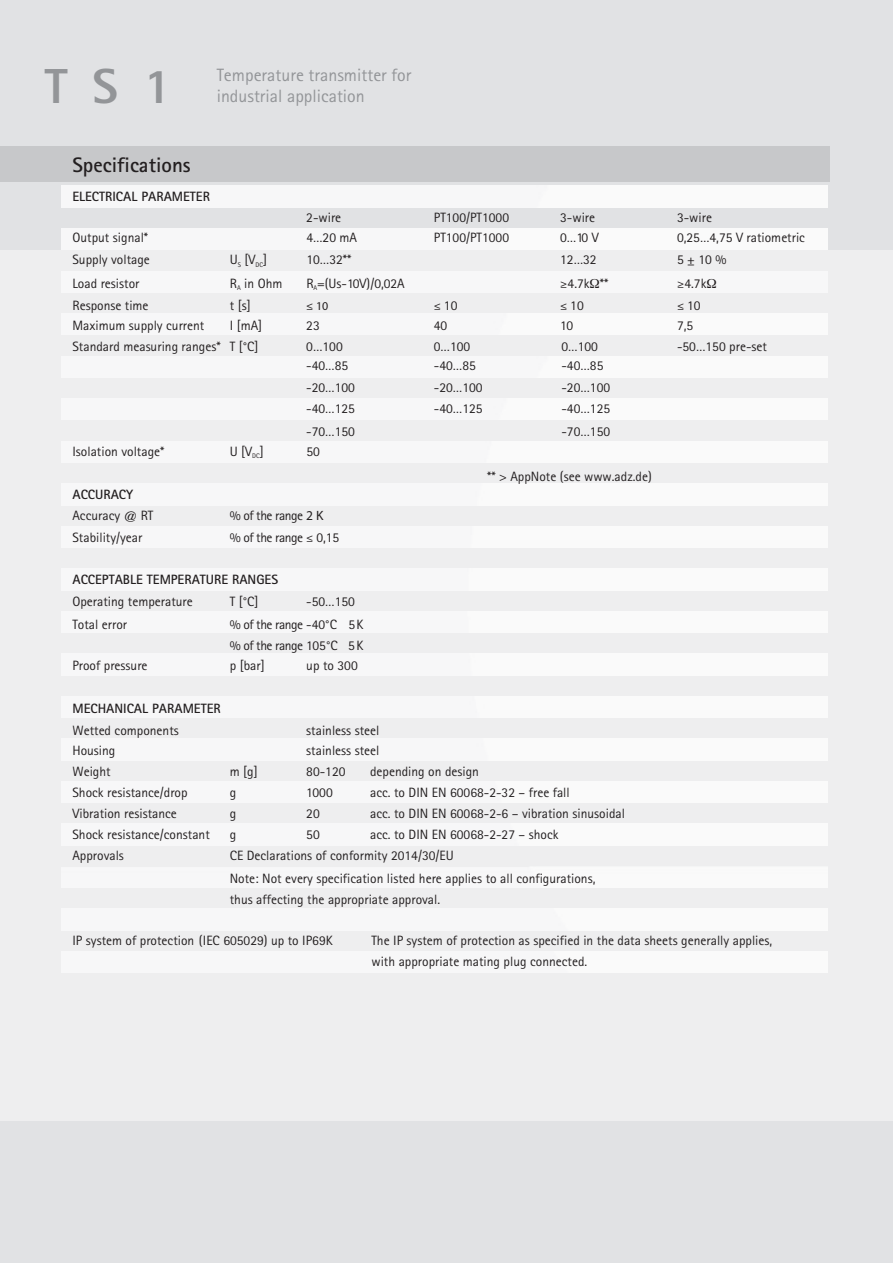
<style>
.page{position:relative;width:893px;height:1263px;background:#fff}
.page>*{position:absolute;margin:0;border:0;box-sizing:border-box;transform-origin:0 0}
.t1{font:800 49.2px "Rotis Sans Serif";color:#939598}
.t2{font:700 21px "Rotis Sans Serif";color:#231f20}
.t3{font:17.85px/20.9px "Rotis Sans Serif";color:#939598}
.t4{font:13.5px/19.8px "Rotis Sans Serif";color:#231f20}
.t5{font:700 13.5px "Rotis Sans Serif";color:#231f20}
.t6{font:13.5px/21.5px "Rotis Sans Serif";letter-spacing:-.035em;color:#231f20}
.t7{font:12px "Myriad Pro";color:#231f20}
.t8{font:6.75px "Rotis Sans Serif";color:#231f20}
.s1{font-family:"Myriad Pro";font-size:12px}
.s2{font-family:"Myriad Pro"}
</style>
<div class="page">
<div style="left:0;top:249px;width:893px;height:872px;background:#eeeeef"></div>
<div style="left:0;top:0;width:893px;height:250px;background:#e1e2e4"></div>
<div style="left:0;top:1121px;width:893px;height:142px;background:#e1e2e4"></div>
<div style="left:0;top:146px;width:829px;height:35px;background:#c7c8ca"></div>
<div style="left:62px;top:186px;width:766px;height:21px;background:#f7f7f8"></div>
<div style="left:477px;top:484px;width:351px;height:21px;background:#fafafa"></div>
<div style="left:471px;top:526px;width:357px;height:21px;background:#fafafa"></div>
<div style="left:468px;top:569px;width:360px;height:21px;background:#fafafa"></div>
<div style="left:467px;top:611px;width:361px;height:22px;background:#fafafa"></div>
<div style="left:487px;top:441px;width:341px;height:21px;background:#fafafa"></div>
<div style="left:499px;top:399px;width:329px;height:21px;background:#fafafa"></div>
<div style="left:475px;top:696px;width:353px;height:21px;background:#fafafa"></div>
<div style="left:483px;top:739px;width:345px;height:21px;background:#fafafa"></div>
<div style="left:511px;top:824px;width:317px;height:21px;background:#fafafa"></div>
<div style="left:530px;top:867px;width:298px;height:20px;background:#fafafa"></div>
<div style="left:470px;top:654px;width:358px;height:21px;background:#fafafa"></div>
<div style="left:495px;top:781px;width:333px;height:22px;background:#fafafa"></div>
<div style="left:554px;top:909px;width:274px;height:21px;background:#fafafa"></div>
<div style="left:554px;top:951px;width:274px;height:22px;background:#fafafa"></div>
<div style="left:538px;top:356px;width:290px;height:21px;background:#fafafa"></div>
<div style="left:499px;top:313px;width:329px;height:22px;background:#fafafa"></div>
<div style="left:62px;top:228px;width:766px;height:22px;background:#f7f7f8"></div>
<div style="left:62px;top:271px;width:766px;height:21px;background:#f7f7f8"></div>
<h1 class="t1" style="left:45px;top:55px;width:128px">TS1</h1>
<h3 class="t3" style="left:217px;top:64px;width:196px">Temperature transmitter for industrial application</h3>
<h2 class="t2" style="left:72px;top:151px;width:120px">Specifications</h2>
<p class="t5" style="left:72px;top:188px;width:139px">ELECTRICAL PARAMETER</p>
<p class="t4" style="left:306px;top:207px;width:36px">2-wire</p>
<p class="t4" style="left:434px;top:207px;width:77px">PT100/PT1000</p>
<p class="t4" style="left:560px;top:207px;width:36px">3-wire</p>
<p class="t4" style="left:677px;top:207px;width:36px">3-wire</p>
<p class="t4" style="left:72px;top:228px;width:77px">Output signal*</p>
<p class="t4" style="left:306px;top:228px;width:52px">4…20 mA</p>
<p class="t4" style="left:434px;top:228px;width:77px">PT100/PT1000</p>
<p class="t4" style="left:560px;top:228px;width:40px">0…10 V</p>
<p class="t4" style="left:677px;top:228px;width:130px">0,25…4,75 V ratiometric</p>
<p class="t4" style="left:72px;top:250px;width:79px">Supply voltage</p>
<p class="t4" style="left:230px;top:250px;width:39px">U [V ]</p>
<p class="t4" style="left:306px;top:250px;width:47px">10…32**</p>
<p class="t4" style="left:560px;top:250px;width:38px">12…32</p>
<p class="t4" style="left:677px;top:250px;width:51px">5 ± 10 %</p>
<p class="t4" style="left:72px;top:273px;width:68px">Load resistor</p>
<p class="t4" style="left:230px;top:273px;width:54px">R<sub>A</sub> in Ohm</p>
<p class="t4" style="left:306px;top:273px;width:100px">R =(Us-10V)/0,02A</p>
<p class="t8" style="left:238px;top:261px;width:5px">S</p>
<p class="t8" style="left:256px;top:261px;width:9px">DC</p>
<p class="t4" style="left:568px;top:273px;width:42px">4.7k **</p>
<p class="t4" style="left:677px;top:273px;width:31px"><span class="s1">≥</span>4.7k</p>
<p class="t7" style="left:560px;top:276px;width:9px">≥</p>
<p class="t8" style="left:313px;top:284px;width:5px">A</p>
<p class="t4" style="left:72px;top:295px;width:78px">Response time</p>
<p class="t4" style="left:230px;top:295px;width:22px">t [s]</p>
<p class="t7" style="left:306px;top:298px;width:24px">≤ 10</p>
<p class="t4" style="left:434px;top:295px;width:25px"><span class="s1">≤</span> 10</p>
<p class="t4" style="left:560px;top:295px;width:25px"><span class="s1">≤</span> 10</p>
<p class="t4" style="left:677px;top:295px;width:25px"><span class="s1">≤</span> 10</p>
<p class="t4" style="left:72px;top:315px;width:133px">Maximum supply current</p>
<p class="t4" style="left:230px;top:315px;width:34px">I [mA]</p>
<p class="t4" style="left:306px;top:315px;width:15px">23</p>
<p class="t4" style="left:434px;top:315px;width:15px">40</p>
<p class="t4" style="left:560px;top:315px;width:15px">10</p>
<p class="t4" style="left:677px;top:315px;width:18px">7,5</p>
<p class="t4" style="left:72px;top:336px;width:188px">Standard measuring ranges* T [°C]</p>
<p class="t4" style="left:306px;top:336px;width:43px">0…100 -40…85</p>
<p class="t4" style="left:306px;top:376px;width:50px;line-height:21.3px">-20…100 -40…125</p>
<p class="t4" style="left:434px;top:336px;width:43px">0…100 -40…85</p>
<p class="t4" style="left:434px;top:376px;width:50px;line-height:21.3px">-20…100 -40…125</p>
<p class="t4" style="left:561px;top:336px;width:43px">0…100 -40…85</p>
<p class="t4" style="left:561px;top:376px;width:50px;line-height:21.3px">-20…100 -40…125</p>
<p class="t4" style="left:306px;top:421px;width:50px">-70…150</p>
<p class="t4" style="left:561px;top:421px;width:50px">-70…150</p>
<p class="t4" style="left:72px;top:441px;width:93px">Isolation voltage*</p>
<p class="t4" style="left:230px;top:441px;width:35px">U [V<sub>DC</sub>]</p>
<p class="t4" style="left:306px;top:441px;width:15px">50</p>
<p class="t5" style="left:72px;top:485px;width:62px">ACCURACY</p>
<p class="t4" style="left:72px;top:505px;width:82px">Accuracy @ RT</p>
<p class="t6" style="left:230px;top:504px;width:95px">% of the range <span class="s2">2 K</span></p>
<p class="t4" style="left:72px;top:528px;width:71px">Stability/year</p>
<p class="t6" style="left:230px;top:527px;width:111px">% of the range <span class="s1">≤</span> 0,15</p>
<p class="t5" style="left:72px;top:571px;width:207px">ACCEPTABLE TEMPERATURE RANGES</p>
<p class="t4" style="left:72px;top:592px;width:122px">Operating temperature</p>
<p class="t4" style="left:230px;top:592px;width:30px">T [°C]</p>
<p class="t4" style="left:306px;top:592px;width:50px">-50…150</p>
<p class="t4" style="left:487px;top:466px;width:166px">** &gt; AppNote (see www.adz.de)</p>
<p class="t4" style="left:677px;top:336px;width:91px">-50…150 pre-set</p>
<p class="t4" style="left:72px;top:614px;width:56px">Total error</p>
<p class="t6" style="left:230px;top:613px;width:135px">% of the range -40°C 5K % of the range 105°C 5K</p>
<p class="t4" style="left:306px;top:656px;width:53px">up to 300</p>
<p class="t5" style="left:72px;top:700px;width:150px">MECHANICAL PARAMETER</p>
<p class="t4" style="left:72px;top:720px;width:108px">Wetted components</p>
<p class="t4" style="left:306px;top:720px;width:75px">stainless steel</p>
<p class="t4" style="left:72px;top:741px;width:44px">Housing</p>
<p class="t4" style="left:306px;top:741px;width:75px">stainless steel</p>
<p class="t4" style="left:72px;top:762px;width:40px">Weight</p>
<p class="t4" style="left:230px;top:762px;width:29px">m [g]</p>
<p class="t4" style="left:306px;top:762px;width:41px">80-120</p>
<p class="t4" style="left:370px;top:762px;width:110px">depending on design</p>
<p class="t4" style="left:72px;top:783px;width:117px">Shock resistance/drop</p>
<p class="t4" style="left:230px;top:783px;width:8px">g</p>
<p class="t4" style="left:306px;top:783px;width:28px">1000</p>
<p class="t4" style="left:370px;top:783px;width:201px">acc. to DIN EN 60068-2-32 – free fall</p>
<p class="t4" style="left:72px;top:804px;width:106px">Vibration resistance</p>
<p class="t4" style="left:230px;top:804px;width:8px">g</p>
<p class="t4" style="left:306px;top:804px;width:15px">20</p>
<p class="t4" style="left:370px;top:804px;width:256px">acc. to DIN EN 60068-2-6 – vibration sinusoidal</p>
<p class="t4" style="left:72px;top:825px;width:139px">Shock resistance/constant</p>
<p class="t4" style="left:230px;top:825px;width:8px">g</p>
<p class="t4" style="left:306px;top:825px;width:15px">50</p>
<p class="t4" style="left:370px;top:825px;width:190px">acc. to DIN EN 60068-2-27 – shock</p>
<p class="t4" style="left:72px;top:845px;width:53px">Approvals</p>
<p class="t4" style="left:230px;top:844px;width:367px;line-height:22.5px">CE Declarations of conformity 2014/30/EU<br>Note: Not every specification listed here applies to all configurations,</p>
<p class="t4" style="left:230px;top:889px;width:212px">thus affecting the appropriate approval.</p>
<p class="t4" style="left:72px;top:930px;width:262px">IP system of protection (IEC 605029) up to IP69K</p>
<p class="t4" style="left:371px;top:929px;width:402px;line-height:21px">The IP system of protection as specified in the data sheets generally applies, with appropriate mating plug connected.</p>
<p class="t4" style="left:72px;top:656px;width:77px">Proof pressure</p>
<p class="t4" style="left:230px;top:656px;width:36px">p [bar]</p>
</div>
